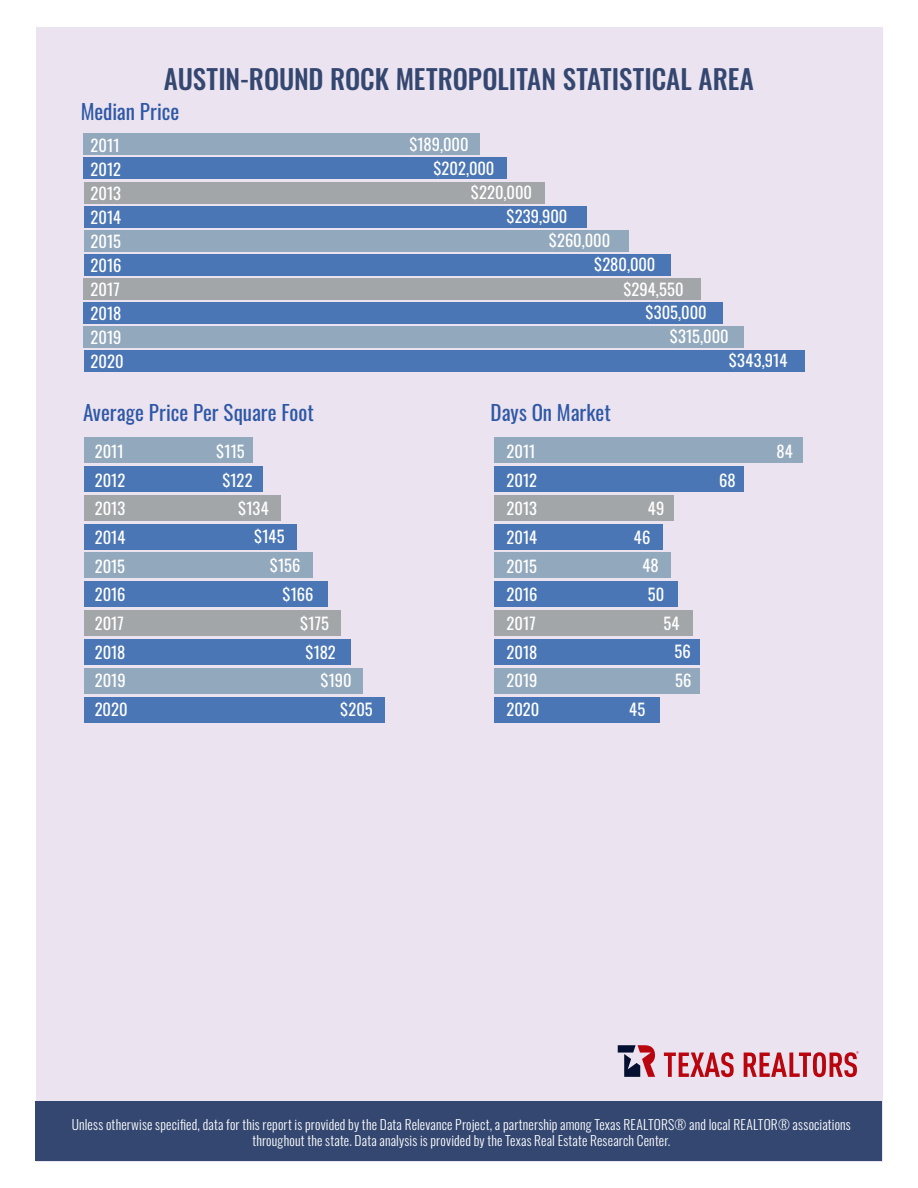
<style>
.page{position:relative;width:918px;height:1188px;background:#fff}
.page>*{position:absolute;margin:0;border:0;box-sizing:border-box;transform-origin:0 0}
.t1{font:500 27px "Oswald";letter-spacing:-.005em;color:#344770}
.t2{font:21px "Oswald";color:#2e58a6}
.t3{font:16.5px/28.7px "Oswald";letter-spacing:.005em;color:#fff}
.t4{font:300 13.5px/16.2px "Oswald";letter-spacing:.015em;color:#fff;text-align:center}
</style>
<div class="page">
<div style="left:36px;top:27px;width:847px;height:1134px;background:#ebe3f0"></div>
<div style="left:36px;top:1102px;width:846px;height:59px;background:#344770"></div>
<svg style="left:618px;top:1045px;width:37px;height:32px"></svg>
<svg style="left:664px;top:1052px;width:70px;height:25px"></svg>
<svg style="left:744px;top:1051px;width:115px;height:26px"></svg>
<div style="left:84px;top:350px;width:720px;height:22px;background:#4a76b5"></div>
<div style="left:84px;top:326px;width:660px;height:22px;background:#92a8bc"></div>
<div style="left:84px;top:302px;width:639px;height:21px;background:#4a76b5"></div>
<div style="left:84px;top:278px;width:617px;height:21px;background:#a3a6a9"></div>
<div style="left:84px;top:254px;width:587px;height:21px;background:#4a76b5"></div>
<div style="left:84px;top:230px;width:545px;height:21px;background:#92a8bc"></div>
<div style="left:84px;top:206px;width:503px;height:21px;background:#4a76b5"></div>
<div style="left:84px;top:182px;width:461px;height:21px;background:#a3a6a9"></div>
<div style="left:84px;top:158px;width:423px;height:21px;background:#4a76b5"></div>
<div style="left:84px;top:134px;width:396px;height:21px;background:#92a8bc"></div>
<div style="left:85px;top:697px;width:300px;height:26px;background:#4a76b5"></div>
<div style="left:85px;top:668px;width:278px;height:26px;background:#92a8bc"></div>
<div style="left:85px;top:639px;width:266px;height:26px;background:#4a76b5"></div>
<div style="left:85px;top:610px;width:256px;height:26px;background:#a3a6a9"></div>
<div style="left:85px;top:581px;width:243px;height:26px;background:#4a76b5"></div>
<div style="left:85px;top:552px;width:228px;height:26px;background:#92a8bc"></div>
<div style="left:85px;top:524px;width:212px;height:26px;background:#4a76b5"></div>
<div style="left:85px;top:495px;width:196px;height:26px;background:#a3a6a9"></div>
<div style="left:85px;top:466px;width:178px;height:26px;background:#4a76b5"></div>
<div style="left:85px;top:437px;width:168px;height:26px;background:#92a8bc"></div>
<div style="left:494px;top:697px;width:165px;height:26px;background:#4a76b5"></div>
<div style="left:494px;top:668px;width:206px;height:26px;background:#92a8bc"></div>
<div style="left:494px;top:639px;width:206px;height:26px;background:#4a76b5"></div>
<div style="left:494px;top:610px;width:198px;height:26px;background:#a3a6a9"></div>
<div style="left:494px;top:581px;width:184px;height:26px;background:#4a76b5"></div>
<div style="left:494px;top:552px;width:176px;height:26px;background:#92a8bc"></div>
<div style="left:494px;top:524px;width:169px;height:26px;background:#4a76b5"></div>
<div style="left:494px;top:495px;width:180px;height:26px;background:#a3a6a9"></div>
<div style="left:494px;top:466px;width:250px;height:26px;background:#4a76b5"></div>
<div style="left:494px;top:437px;width:308px;height:26px;background:#92a8bc"></div>
<h1 class="t1" style="left:164px;top:65px;width:592px">AUSTIN-ROUND ROCK METROPOLITAN STATISTICAL AREA</h1>
<p class="t2" style="left:81px;top:93px;width:100px">Median Price</p>
<p class="t3" style="left:91px;top:131px;width:34px;line-height:24px">2011<br>2012<br>2013<br>2014<br>2015<br>2016<br>2017<br>2018<br>2019<br>2020</p>
<p class="t2" style="left:83px;top:394px;width:232px">Average Price Per Square Foot</p>
<p class="t3" style="left:409px;top:129px;width:61px">$189,000</p>
<p class="t3" style="left:433px;top:153px;width:63px">$202,000</p>
<p class="t3" style="left:471px;top:177px;width:63px">$220,000</p>
<p class="t3" style="left:507px;top:201px;width:62px">$239,900</p>
<p class="t3" style="left:549px;top:225px;width:63px">$260,000</p>
<p class="t3" style="left:594px;top:249px;width:63px">$280,000</p>
<p class="t3" style="left:623px;top:273px;width:62px">$294,550</p>
<p class="t3" style="left:645px;top:296px;width:63px">$305,000</p>
<p class="t3" style="left:670px;top:320px;width:60px">$315,000</p>
<p class="t2" style="left:491px;top:394px;width:122px">Days On Market</p>
<p class="t3" style="left:729px;top:345px;width:60px">$343,914</p>
<p class="t3" style="left:216px;top:436px;width:30px">$115</p>
<p class="t3" style="left:222px;top:464px;width:32px">$122</p>
<p class="t3" style="left:238px;top:493px;width:32px">$134</p>
<p class="t3" style="left:254px;top:521px;width:32px">$145</p>
<p class="t3" style="left:270px;top:550px;width:32px">$156</p>
<p class="t3" style="left:283px;top:579px;width:32px">$166</p>
<p class="t3" style="left:300px;top:607px;width:30px">$175</p>
<p class="t3" style="left:306px;top:637px;width:32px">$182</p>
<p class="t3" style="left:321px;top:665px;width:33px">$190</p>
<p class="t3" style="left:340px;top:693px;width:34px">$205</p>
<p class="t3" style="left:95px;top:436px;width:34px">2011<br>2012<br>2013<br>2014<br>2015<br>2016<br>2017<br>2018<br>2019<br>2020</p>
<p class="t3" style="left:507px;top:435px;width:34px">2011<br>2012<br>2013<br>2014<br>2015<br>2016<br>2017<br>2018<br>2019<br>2020</p>
<p class="t3" style="left:648px;top:493px;width:18px">49</p>
<p class="t3" style="left:634px;top:521px;width:18px">46</p>
<p class="t3" style="left:642px;top:550px;width:18px">48</p>
<p class="t3" style="left:648px;top:579px;width:18px">50</p>
<p class="t3" style="left:629px;top:693px;width:18px">45</p>
<p class="t3" style="left:663px;top:607px;width:18px">54</p>
<p class="t3" style="left:675px;top:635px;width:18px">56</p>
<p class="t3" style="left:675px;top:665px;width:18px">56</p>
<p class="t3" style="left:719px;top:464px;width:18px">68</p>
<p class="t3" style="left:776px;top:436px;width:18px">84</p>
<p class="t4" style="left:72px;top:1115px;width:781px">Unless otherwise specified, data for this report is provided by the Data Relevance Project, a partnership among Texas REALTORS® and local REALTOR® associations throughout the state. Data analysis is provided by the Texas Real Estate Research Center.</p>
</div>
